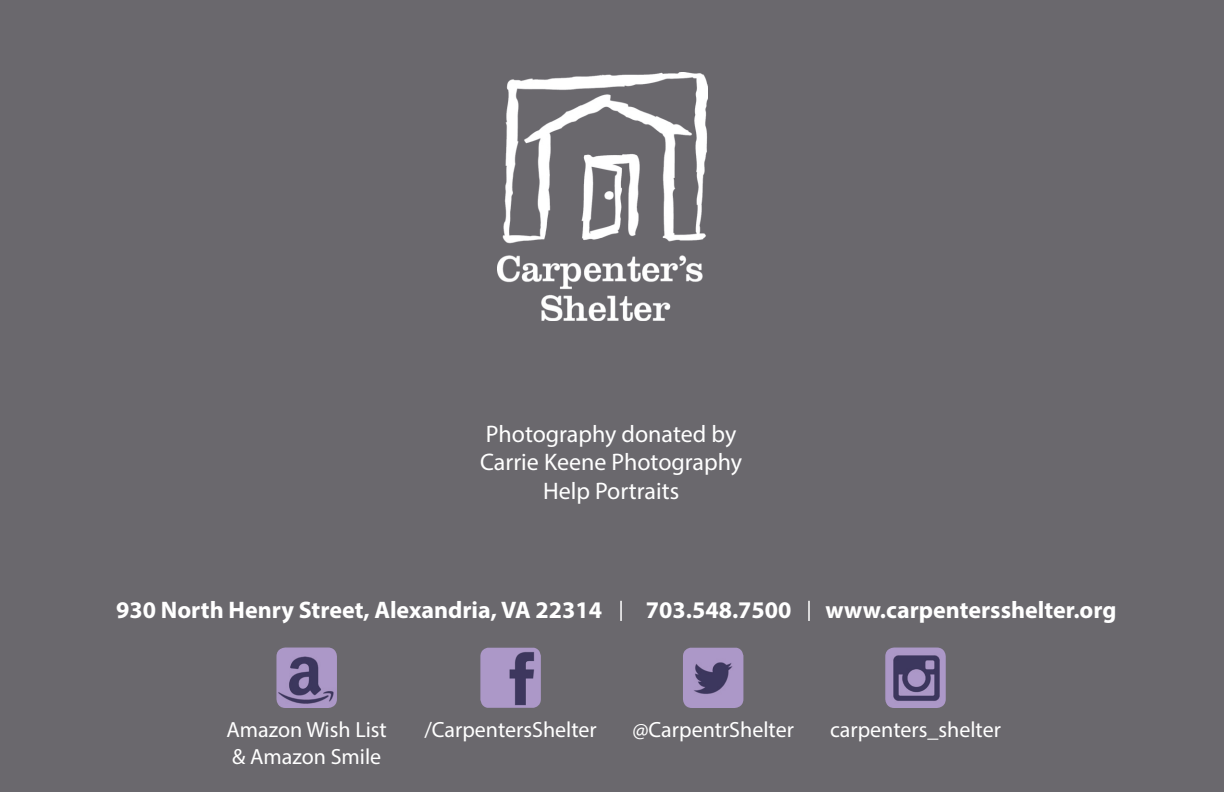
<style>
.page{position:relative;width:1224px;height:792px;background:#6a686d}
.page>*{position:absolute;margin:0;border:0;box-sizing:border-box;transform-origin:0 0}
.t1{font:700 24px "Myriad Pro";color:#fff}
.t2{font:24px/28.8px "Myriad Pro";color:#fff;text-align:center}
.t3{font:22px/26.4px "Myriad Pro";color:#fff}
</style>
<div class="page">
<img style="left:497px;top:72px;width:210px;height:249px">
<img style="left:276px;top:648px;width:61px;height:60px">
<img style="left:480px;top:648px;width:61px;height:60px">
<img style="left:885px;top:648px;width:61px;height:60px">
<img style="left:683px;top:648px;width:60px;height:60px">
<hr style="left:620px;top:601px;width:2px;height:20px;background:#fff">
<hr style="left:808px;top:601px;width:2px;height:20px;background:#fff">
<p class="t2" style="left:480px;top:419px;width:264px">Photography donated by<br>Carrie Keene Photography<br>Help Portraits</p>
<p class="t1" style="left:116px;top:595px;width:488px">930 North Henry Street, Alexandria, VA 22314</p>
<p class="t1" style="left:646px;top:595px;width:147px">703.548.7500</p>
<p class="t1" style="left:825px;top:595px;width:292px">www.carpentersshelter.org</p>
<p class="t3" style="left:227px;top:717px;width:162px">Amazon Wish List &amp; Amazon Smile</p>
<p class="t3" style="left:424px;top:717px;width:174px">/CarpentersShelter</p>
<p class="t3" style="left:632px;top:717px;width:163px">@CarpentrShelter</p>
<p class="t3" style="left:830px;top:717px;width:172px">carpenters_shelter</p>
</div>
